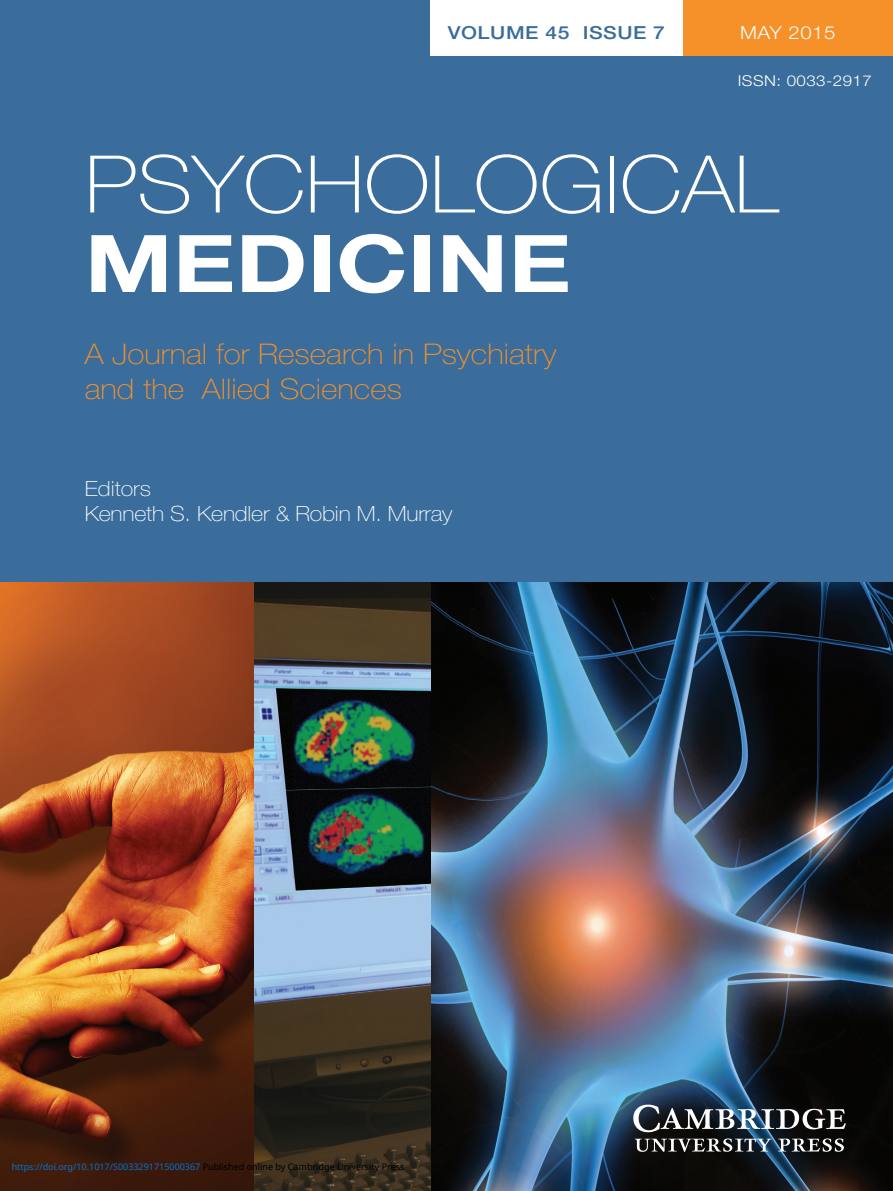
<style>
.page{position:relative;width:893px;height:1191px;background:#3a6d9b}
.page>*{position:absolute;margin:0;border:0;box-sizing:border-box;transform-origin:0 0}
.t1{font:100 79.5px "Helvetica Neue";color:#fff;scale:1.11 1}
.t2{font:700 79.5px "Helvetica Neue";color:#fff;scale:1.22 1}
.t3{font:100 28.5px/34.2px "Helvetica Neue";color:#f69029;scale:1.11 1}
.t4{font:100 21px/25.2px "Helvetica Neue";letter-spacing:-.01em;color:#fff;scale:1.11 1}
.t5{font:500 18px "Helvetica Neue";letter-spacing:.025em;color:#3a6d9b;scale:1.17 1}
.t6{font:300 18px "Helvetica Neue";letter-spacing:.025em;color:#fff;scale:1.13 1}
.t7{font:300 15px "Helvetica Neue";letter-spacing:.025em;color:#fff;scale:1.13 1}
.t8{font:9px "Noto Sans";color:#0172cf}
.s1{color:#000}
</style>
<div class="page">
<div style="left:430px;top:0;width:270px;height:56px;background:#fff"></div>
<div style="left:683px;top:0;width:210px;height:56px;background:#f69029"></div>
<img style="left:430px;top:582px;width:463px;height:609px">
<img style="left:0;top:582px;width:430px;height:609px">
<svg style="left:633px;top:1104px;width:213px;height:28px"></svg>
<svg style="left:635px;top:1138px;width:137px;height:13px"></svg>
<svg style="left:778px;top:1138px;width:66px;height:13px"></svg>
<h3 class="t5" style="left:448px;top:26px;width:187px">VOLUME 45 ISSUE 7</h3>
<h3 class="t6" style="left:740px;top:26px;width:86px">MAY 2015</h3>
<h3 class="t7" style="left:738px;top:75px;width:120px">ISSN: 0033-2917</h3>
<h1 class="t1" style="left:85px;top:156px;width:626px">PSYCHOLOGICAL</h1>
<h1 class="t2" style="left:85px;top:235px;width:400px">MEDICINE</h1>
<h2 class="t3" style="left:85px;top:340px;width:427px">A Journal for Research in Psychiatry and the Allied Sciences</h2>
<h3 class="t4" style="left:85px;top:478px;width:333px">Editors<br>Kenneth S. Kendler &amp; Robin M. Murray</h3>
<p class="t8" style="left:12px;top:1160px;width:394px">https://doi.org/10.1017/S0033291715000367 <span class="s1">Published online by Cambridge University Press</span></p>
</div>
